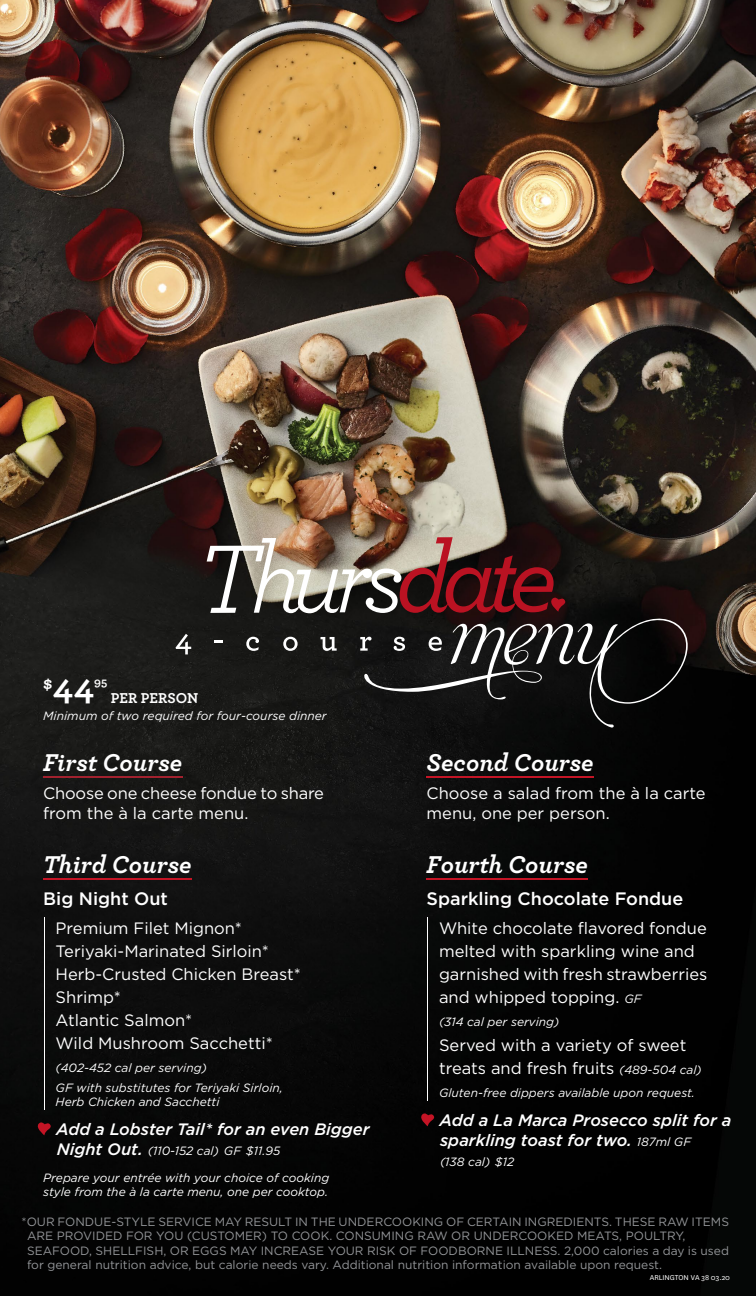
<style>
.page{position:relative;width:756px;height:1296px;background:#fff}
.page>*{position:absolute;margin:0;border:0;box-sizing:border-box;transform-origin:0 0}
.t1{font:700 36.9px "Archer";color:#fff}
.t2{font:italic 700 25.5px "Archer";color:#fff}
.t3{font:500 18px "Gotham";color:#fff}
.t4{font:16.5px/23.1px "Gotham";color:#fff}
.t5{font:italic 500 16.5px/19.8px "Gotham";color:#fff}
.t6{font:700 15px "Archer";color:#fff}
.t7{font:700 12.15px "Archer";color:#fff}
.t8{font:12px/14.4px "Gotham";color:#939598}
.t9{font:italic 12px/19.8px "Gotham";color:#fff}
.t10{font:8.25px "National";color:#fff}
.s1{font-weight:500;font-size:16.5px}
.s2{font-style:italic;font-size:12px}
.s3{font-weight:400;font-size:12px}
</style>
<div class="page">
<img style="left:0;top:0;width:756px;height:1296px">
<hr style="left:43px;top:776px;width:139px;height:2px;background:#a2212e">
<hr style="left:43px;top:879px;width:149px;height:1px;background:#c41425">
<hr style="left:44px;top:917px;width:1px;height:193px;background:#fff">
<svg style="left:38px;top:1122px;width:13px;height:13px"></svg>
<hr style="left:427px;top:776px;width:167px;height:1px;background:#c41425">
<hr style="left:427px;top:879px;width:161px;height:1px;background:#c41425">
<hr style="left:428px;top:917px;width:1px;height:118px;background:#fff">
<hr style="left:428px;top:1035px;width:1px;height:66px;background:#fff">
<svg style="left:421px;top:1113px;width:13px;height:13px"></svg>
<svg style="left:362px;top:602px;width:326px;height:125px;background:#212020"></svg>
<svg style="left:176px;top:634px;width:15px;height:20px"></svg>
<svg style="left:214px;top:640px;width:8px;height:3px"></svg>
<svg style="left:246px;top:637px;width:13px;height:14px"></svg>
<svg style="left:283px;top:637px;width:15px;height:14px"></svg>
<svg style="left:321px;top:637px;width:16px;height:14px"></svg>
<svg style="left:360px;top:637px;width:12px;height:14px"></svg>
<svg style="left:394px;top:637px;width:11px;height:14px"></svg>
<svg style="left:429px;top:637px;width:13px;height:14px"></svg>
<svg style="left:207px;top:537px;width:360px;height:76px;background:#765753"></svg>
<h1 class="t1" style="left:43px;top:658px;width:53px"><sup>$</sup>44</h1>
<p class="t7" style="left:94px;top:673px;width:15px">95</p>
<p class="t6" style="left:111px;top:686px;width:89px">PER PERSON</p>
<p class="t9" style="left:43px;top:706px;width:285px">Minimum of two required for four-course dinner</p>
<h2 class="t2" style="left:43px;top:746px;width:141px">First Course</h2>
<p class="t4" style="left:43px;top:783px;width:282px;line-height:19.8px">Choose one cheese fondue to share from the à la carte menu.</p>
<h2 class="t2" style="left:43px;top:849px;width:150px">Third Course</h2>
<p class="t3" style="left:43px;top:886px;width:126px">Big Night Out</p>
<p class="t4" style="left:56px;top:916px;width:247px">Premium Filet Mignon*<br>Teriyaki-Marinated Sirloin*<br>Herb-Crusted Chicken Breast*<br>Shrimp*<br>Atlantic Salmon*<br>Wild Mushroom Sacchetti*</p>
<p class="t9" style="left:56px;top:1058px;width:229px">(402-452 cal per serving)<br>GF with substitutes for Teriyaki Sirloin,</p>
<p class="t9" style="left:56px;top:1092px;width:165px">Herb Chicken and Sacchetti</p>
<p class="t5" style="left:56px;top:1119px;width:315px">Add a Lobster Tail* for an even Bigger</p>
<p class="t9" style="left:57px;top:1141px;width:225px"><span class="s1">Night Out.</span> (110-152 cal) GF $11.95</p>
<p class="t9" style="left:43px;top:1170px;width:288px;line-height:14.4px">Prepare your entrée with your choice of cooking style from the à la carte menu, one per cooktop.</p>
<h2 class="t2" style="left:427px;top:746px;width:169px">Second Course</h2>
<p class="t4" style="left:427px;top:783px;width:281px;line-height:19.8px">Choose a salad from the à la carte menu, one per person.</p>
<h2 class="t2" style="left:427px;top:849px;width:163px">Fourth Course</h2>
<p class="t3" style="left:427px;top:886px;width:258px">Sparkling Chocolate Fondue</p>
<p class="t4" style="left:439px;top:916px;width:270px">White chocolate flavored fondue melted with sparkling wine and garnished with fresh strawberries and whipped topping. <span class="s2">GF</span></p>
<p class="t9" style="left:439px;top:1011px;width:122px">(314 cal per serving)</p>
<p class="t4" style="left:439px;top:1033px;width:264px">Served with a variety of sweet treats and fresh fruits <span class="s2">(489-504 cal)</span></p>
<p class="t9" style="left:439px;top:1083px;width:258px">Gluten-free dippers available upon request.</p>
<p class="t5" style="left:440px;top:1110px;width:294px">Add a La Marca Prosecco split for a sparkling toast for two. <span class="s3">187ml GF</span></p>
<p class="t9" style="left:440px;top:1152px;width:76px">(138 cal) $12</p>
<p class="t8" style="left:27px;top:1214px;width:704px;text-indent:-5px">*OUR FONDUE-STYLE SERVICE MAY RESULT IN THE UNDERCOOKING OF CERTAIN INGREDIENTS. THESE RAW ITEMS ARE PROVIDED FOR YOU (CUSTOMER) TO COOK. CONSUMING RAW OR UNDERCOOKED MEATS, POULTRY, SEAFOOD, SHELLFISH, OR EGGS MAY INCREASE YOUR RISK OF FOODBORNE ILLNESS. 2,000 calories a day is used for general nutrition advice, but calorie needs vary. Additional nutrition information available upon request.</p>
<p class="t10" style="left:650px;top:1272px;width:82px">ARLINGTON VA 38 03.20</p>
</div>
